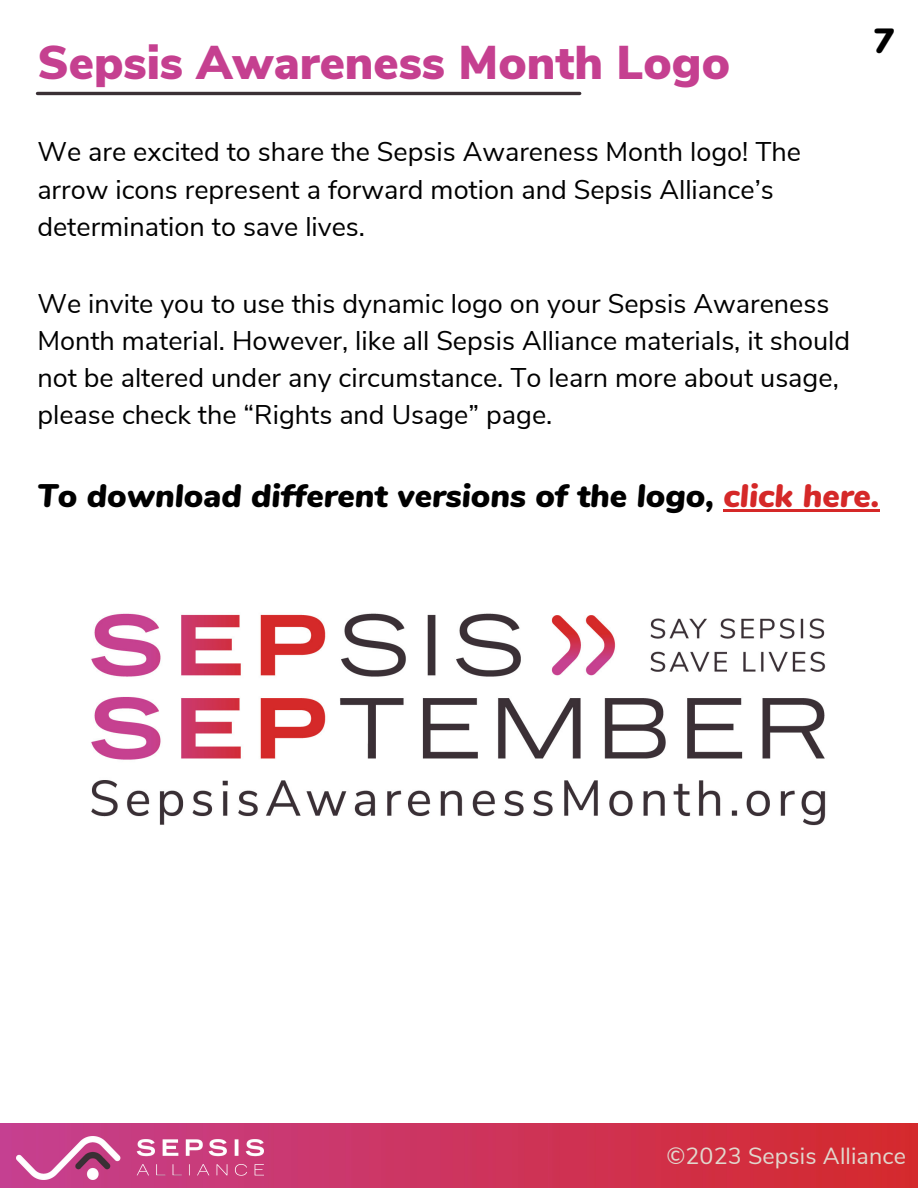
<style>
.page{position:relative;width:918px;height:1188px;background:#fff}
.page>*{position:absolute;margin:0;border:0;box-sizing:border-box;transform-origin:0 0}
.t1{font:900 47.25px "Nunito Sans";color:#c54090}
.t2{font:italic 900 34.8px "Nunito";color:#000}
.t3{font:italic 900 32.55px "Nunito";color:#000}
.t4{font:27px/37.2px "Nunito Sans";color:#000}
.t5{font:23.25px "Nunito Sans";letter-spacing:.005em;color:#e1d8ce}
.s1{color:#d52828}
</style>
<div class="page">
<img style="left:0;top:1124px;width:918px;height:64px">
<img style="left:16px;top:1136px;width:248px;height:43px">
<hr style="left:37px;top:92px;width:543px;height:3px;background:#3a3035">
<img style="left:91px;top:613px;width:735px;height:213px">
<hr style="left:724px;top:509px;width:156px;height:3px;background:#d52828">
<p class="t1" style="left:37px;top:31px;width:694px">Sepsis Awareness Month Logo</p>
<p class="t4" style="left:37px;top:134px;width:765px">We are excited to share the Sepsis Awareness Month logo! The arrow icons represent a forward motion and Sepsis Alliance’s determination to save lives.</p>
<p class="t4" style="left:37px;top:285px;width:814px">We invite you to use this dynamic logo on your Sepsis Awareness Month material. However, like all Sepsis Alliance materials, it should not be altered under any circumstance. To learn more about usage, please check the “Rights and Usage” page.</p>
<p class="t2" style="left:873px;top:18px;width:22px">7</p>
<p class="t3" style="left:37px;top:474px;width:844px">To download different versions of the logo, <span class="s1">click here.</span></p>
<p class="t5" style="left:666px;top:1140px;width:241px">©2023 Sepsis Alliance</p>
</div>
